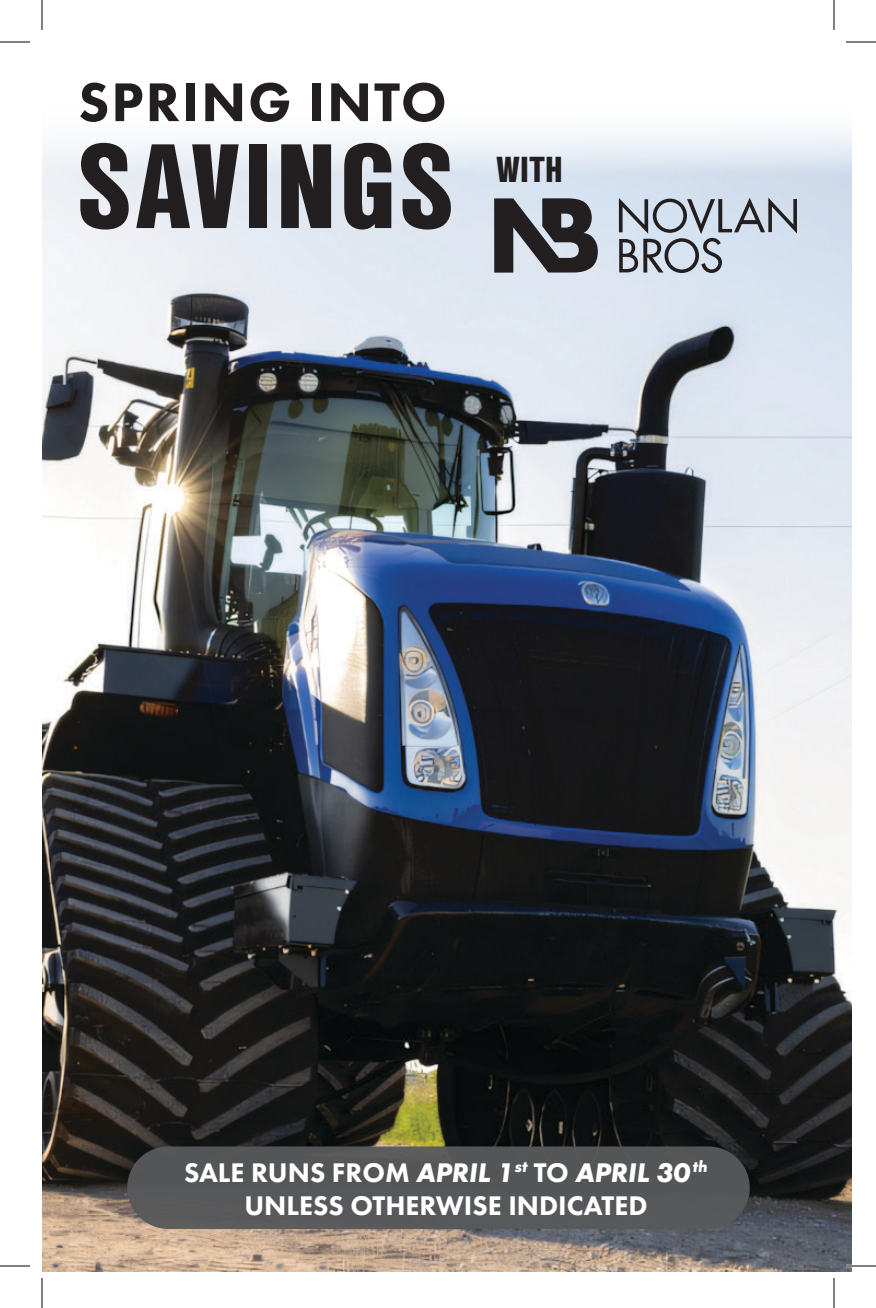
<style>
.page{position:relative;width:876px;height:1308px;background:#fff}
.page>*{position:absolute;margin:0;border:0;box-sizing:border-box;transform-origin:0 0}
.Body{font:900 116.6px "Nimbus San Con L";letter-spacing:.03em;color:#231f20}
.Body-2{font:800 56.6px "Futura PT";letter-spacing:.035em;color:#231f20}
.Body-3{font:900 35.2px "Nimbus San Con L";color:#231f20}
.Sales_run{font:800 28px/33.6px "Futura PT";color:#fff;text-align:center}
.s1{font-weight:700;font-style:italic}
</style>
<div class="page">
<img style="left:42px;top:132px;width:810px;height:1140px">
<div style="left:127px;top:1146px;width:623px;height:83px;background:#58595b;border-radius:41px"></div>
<svg style="left:619px;top:198px;width:178px;height:75px;background:#adb6c1"></svg>
<svg style="left:494px;top:198px;width:104px;height:75px;background:#5e5f63"></svg>
<hr style="left:846px;top:1265px;width:30px;height:2px;background:#fff">
<hr style="left:0;top:42px;width:30px;height:1px;background:#000">
<hr style="left:846px;top:42px;width:30px;height:1px;background:#000">
<hr style="left:0;top:1266px;width:30px;height:1px;background:#000">
<hr style="left:846px;top:1266px;width:30px;height:1px;background:#000">
<hr style="left:42px;top:0;width:1px;height:30px;background:#000">
<hr style="left:42px;top:1278px;width:1px;height:30px;background:#000">
<hr style="left:834px;top:0;width:1px;height:30px;background:#000">
<hr style="left:834px;top:1278px;width:1px;height:30px;background:#000">
<p class="Body-2" style="left:78px;top:67px;width:370px">SPRING INTO</p>
<p class="Body" style="left:78px;top:98px;width:377px">SAVINGS</p>
<p class="Body-3" style="left:496px;top:143px;width:68px">WITH</p>
<p class="Sales_run" style="left:184px;top:1155px;width:525px">SALE RUNS FROM <span class="s1">APRIL 1</span><sup>st</sup> TO <span class="s1">APRIL 30</span><sup>th<br></sup>UNLESS OTHERWISE INDICATED</p>
</div>
